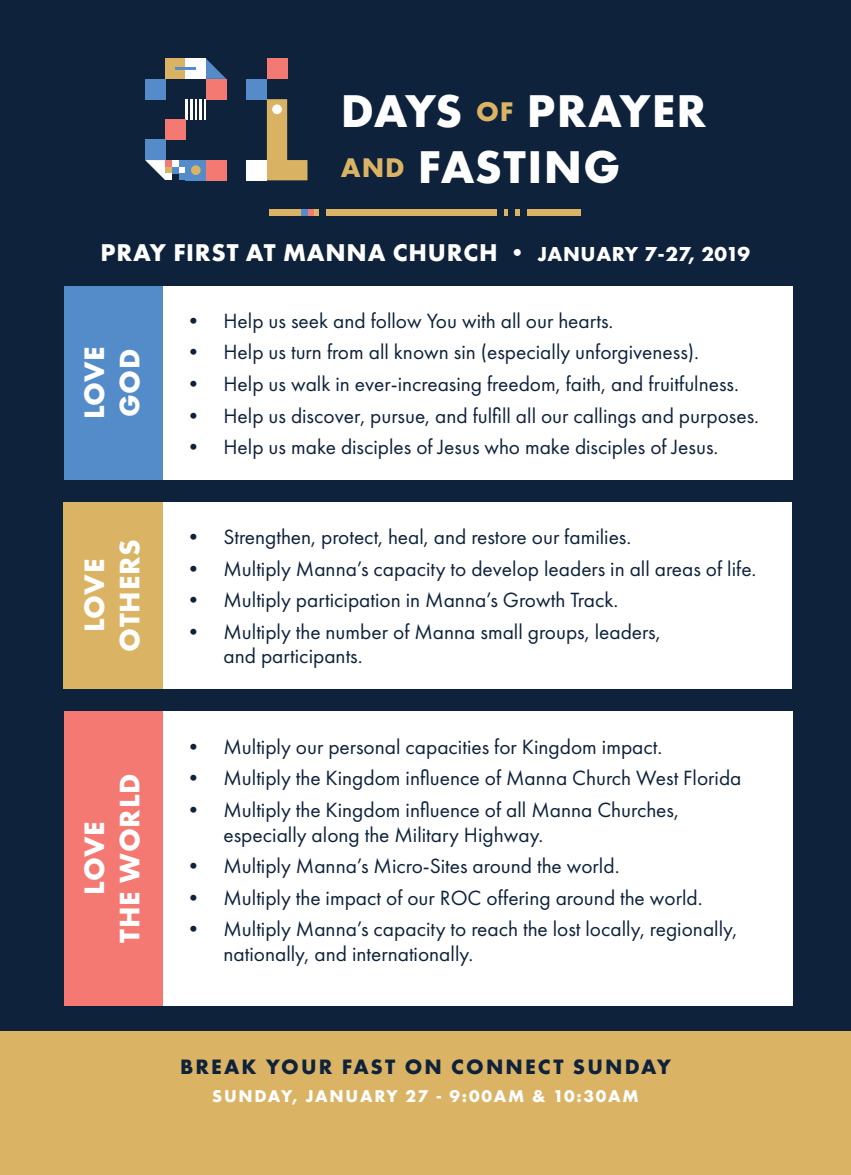
<style>
.page{position:relative;width:851px;height:1175px;background:#fff}
.page>*{position:absolute;margin:0;border:0;box-sizing:border-box;transform-origin:0 0}
.t1{font:700 47.7px "Futura PT";letter-spacing:.01em;color:#fff}
.t2{font:700 47.7px "Futura PT";letter-spacing:.03em;color:#fff}
.t3{font:700 29.25px "Futura PT";letter-spacing:.03em;color:#fff}
.t4{font:700 25.2px "Futura PT";letter-spacing:.03em;color:#fff}
.t5{font:700 21.6px "Futura PT";letter-spacing:.1em;color:#0e223b}
.t6{font:21.38px/24.8px "Futura PT";color:#0e223b}
.t7{font:700 17.78px "Futura PT";letter-spacing:.1em;color:#fff}
.s1{font-size:28.12px;color:#dab364}
.s2{font-size:20.93px}
</style>
<div class="page">
<div style="left:0;top:0;width:850px;height:1174px;background:#0e223b"></div>
<div style="left:0;top:1031px;width:850px;height:143px;background:#dab364"></div>
<svg style="left:267px;top:99px;width:40px;height:81px"></svg>
<div style="left:145px;top:79px;width:20px;height:20px;background:#548bc8"></div>
<div style="left:165px;top:59px;width:21px;height:20px;background:#d9b264"></div>
<div style="left:186px;top:59px;width:20px;height:20px;background:#fff"></div>
<svg style="left:175px;top:67px;width:21px;height:3px"></svg>
<svg style="left:206px;top:59px;width:20px;height:20px"></svg>
<div style="left:206px;top:79px;width:20px;height:20px;background:#f37972"></div>
<svg style="left:186px;top:99px;width:20px;height:20px"></svg>
<hr style="left:188px;top:99px;width:2px;height:20px;background:#11223a">
<svg style="left:193px;top:99px;width:1px;height:20px"></svg>
<hr style="left:197px;top:99px;width:2px;height:20px;background:#11223a">
<svg style="left:202px;top:99px;width:1px;height:20px"></svg>
<div style="left:165px;top:119px;width:21px;height:21px;background:#f37972"></div>
<div style="left:145px;top:140px;width:20px;height:20px;background:#548bc8"></div>
<svg style="left:145px;top:160px;width:20px;height:20px"></svg>
<div style="left:165px;top:160px;width:7px;height:7px;background:#f37972"></div>
<div style="left:172px;top:160px;width:7px;height:7px;background:#fff"></div>
<div style="left:179px;top:160px;width:7px;height:7px;background:#548bc8"></div>
<div style="left:165px;top:167px;width:7px;height:6px;background:#d9b264"></div>
<div style="left:172px;top:167px;width:7px;height:6px;background:#548bc8"></div>
<div style="left:179px;top:167px;width:7px;height:6px;background:#fff"></div>
<div style="left:165px;top:173px;width:7px;height:7px;background:#fff"></div>
<div style="left:179px;top:173px;width:7px;height:7px;background:#548bc8"></div>
<div style="left:186px;top:160px;width:20px;height:20px;background:#548bc8"></div>
<div style="left:191px;top:165px;width:10px;height:10px;background:#d9b264;border-radius:50%"></div>
<div style="left:206px;top:160px;width:20px;height:20px;background:#f37972"></div>
<div style="left:267px;top:59px;width:20px;height:20px;background:#f37972"></div>
<div style="left:246px;top:79px;width:21px;height:20px;background:#548bc8"></div>
<div style="left:272px;top:104px;width:10px;height:10px;background:#fff;border-radius:50%"></div>
<div style="left:246px;top:160px;width:21px;height:20px;background:#fff"></div>
<div style="left:270px;top:210px;width:310px;height:6px;background:#dab364"></div>
<svg style="left:497px;top:210px;width:6px;height:6px"></svg>
<svg style="left:319px;top:210px;width:6px;height:6px"></svg>
<svg style="left:509px;top:210px;width:17px;height:6px"></svg>
<svg style="left:301px;top:210px;width:12px;height:6px"></svg>
<div style="left:63px;top:502px;width:715px;height:186px;background:#dab364"></div>
<div style="left:163px;top:502px;width:628px;height:186px;background:#fff"></div>
<div style="left:64px;top:711px;width:715px;height:294px;background:#f37972"></div>
<div style="left:163px;top:711px;width:629px;height:294px;background:#fff"></div>
<div style="left:64px;top:286px;width:714px;height:194px;background:#548cc9"></div>
<div style="left:163px;top:286px;width:629px;height:194px;background:#fff"></div>
<p class="t1" style="left:341px;top:80px;width:367px">DAYS <span class="s1">OF</span> PRAYER</p>
<p class="t2" style="left:341px;top:136px;width:281px"><span class="s1">AND</span> FASTING</p>
<p class="t4" style="left:101px;top:236px;width:650px">PRAY FIRST AT MANNA CHURCH • <span class="s2">JANUARY 7-27, 2019</span></p>
<p class="t3" style="left:76px;top:419px;width:75px;rotate:-90deg">LOVE</p>
<p class="t3" style="left:111px;top:417px;width:70px;rotate:-90deg">GOD</p>
<p class="t3" style="left:76px;top:632px;width:75px;rotate:-90deg">LOVE</p>
<p class="t3" style="left:111px;top:652px;width:114px;rotate:-90deg">OTHERS</p>
<p class="t3" style="left:76px;top:894px;width:75px;rotate:-90deg">LOVE</p>
<p class="t3" style="left:111px;top:943px;width:171px;rotate:-90deg">THE WORLD</p>
<p class="t6" style="left:183px;top:308px;width:432px">• Help us seek and follow You with all our hearts.</p>
<p class="t6" style="left:183px;top:340px;width:517px">• Help us turn from all known sin (especially unforgiveness).</p>
<p class="t6" style="left:183px;top:371px;width:557px">• Help us walk in ever-increasing freedom, faith, and fruitfulness.</p>
<p class="t6" style="left:183px;top:403px;width:577px">• Help us discover, pursue, and fulfill all our callings and purposes.</p>
<p class="t6" style="left:183px;top:434px;width:537px">• Help us make disciples of Jesus who make disciples of Jesus.</p>
<p class="t6" style="left:183px;top:524px;width:450px">• Strengthen, protect, heal, and restore our families.</p>
<p class="t6" style="left:183px;top:556px;width:575px">• Multiply Manna’s capacity to develop leaders in all areas of life.</p>
<p class="t6" style="left:183px;top:587px;width:437px">• Multiply participation in Manna’s Growth Track.</p>
<p class="t6" style="left:223px;top:619px;width:438px;text-indent:-40px">• Multiply the number of Manna small groups, leaders, and participants.</p>
<p class="t6" style="left:183px;top:734px;width:481px">• Multiply our personal capacities for Kingdom impact.</p>
<p class="t6" style="left:183px;top:765px;width:560px">• Multiply the Kingdom influence of Manna Church West Florida</p>
<p class="t6" style="left:223px;top:797px;width:457px;text-indent:-40px">• Multiply the Kingdom influence of all Manna Churches, especially along the Military Highway.</p>
<p class="t6" style="left:183px;top:853px;width:438px">• Multiply Manna’s Micro-Sites around the world.</p>
<p class="t6" style="left:183px;top:885px;width:521px">• Multiply the impact of our ROC offering around the world.</p>
<p class="t6" style="left:223px;top:916px;width:515px;text-indent:-40px">• Multiply Manna’s capacity to reach the lost locally, regionally, nationally, and internationally.</p>
<p class="t5" style="left:180px;top:1053px;width:492px">BREAK YOUR FAST ON CONNECT SUNDAY</p>
<p class="t7" style="left:212px;top:1084px;width:428px">SUNDAY, JANUARY 27 - 9:00AM &amp; 10:30AM</p>
</div>
